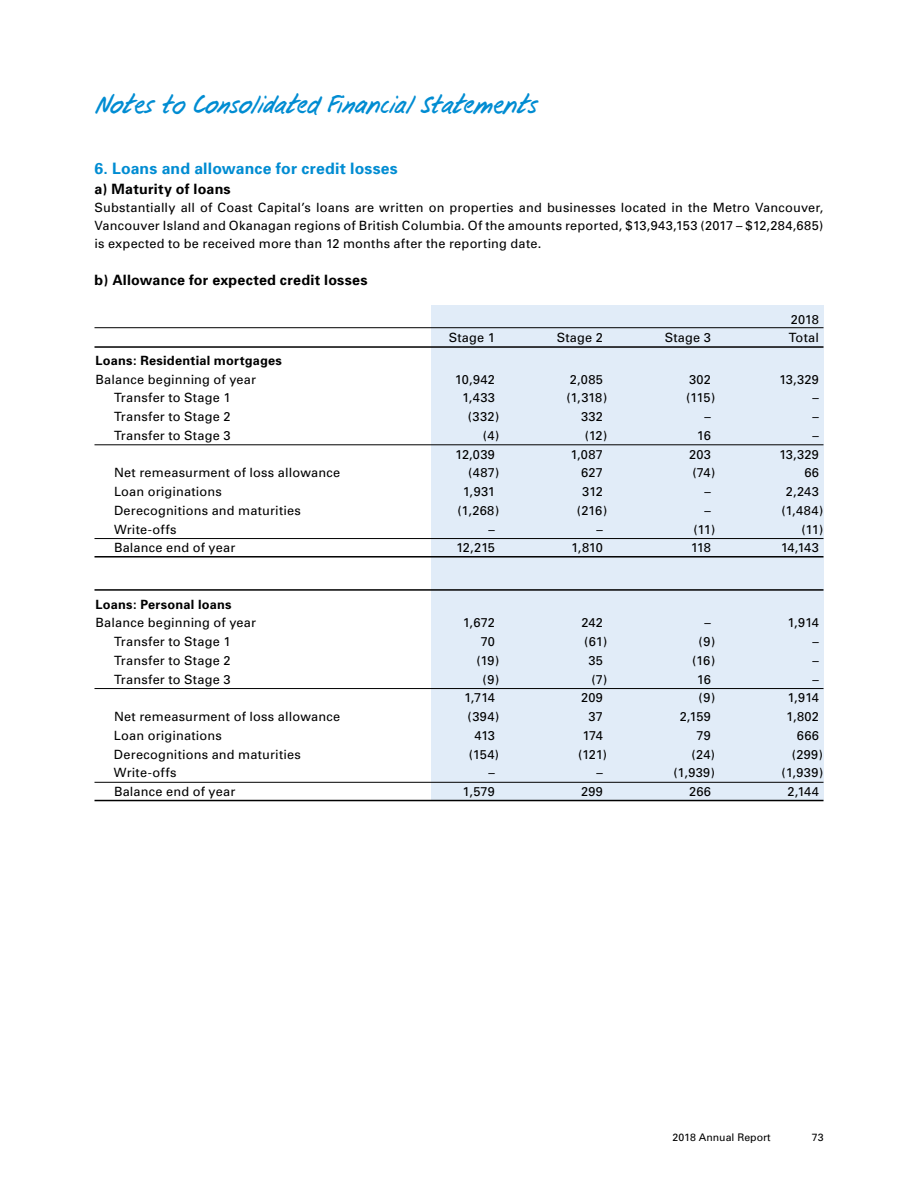
<style>
.page{position:relative;width:918px;height:1188px;background:#fff}
.page>*{position:absolute;margin:0;border:0;box-sizing:border-box;transform-origin:0 0}
.t1{font:24px "Coast User Friendly 4";letter-spacing:.015em;color:#008cd2}
.t2{font:700 15.75px "Univers";letter-spacing:.01em;color:#008cd2}
.t3{font:700 14.25px "Univers";letter-spacing:.015em;color:#000}
.t4{font:12.75px/18px "Univers";letter-spacing:.015em;color:#000;text-align:justify}
.t5{font:700 12.75px "Univers";letter-spacing:.02em;color:#000}
.t6{font:10.5px "Univers";color:#000}
</style>
<div class="page">
<div style="left:431px;top:305px;width:393px;height:496px;background:#e1ecf8"></div>
<hr style="left:94px;top:327px;width:730px;height:1px;background:#000">
<hr style="left:94px;top:346px;width:730px;height:2px;background:#000">
<hr style="left:94px;top:445px;width:730px;height:1px;background:#000">
<hr style="left:94px;top:538px;width:730px;height:1px;background:#000">
<hr style="left:94px;top:556px;width:730px;height:2px;background:#000">
<hr style="left:94px;top:589px;width:730px;height:2px;background:#000">
<hr style="left:94px;top:688px;width:730px;height:1px;background:#000">
<hr style="left:94px;top:782px;width:730px;height:1px;background:#000">
<hr style="left:94px;top:800px;width:730px;height:1px;background:#000">
<h1 class="t1" style="left:94px;top:89px;width:442px">Notes to Consolidated Financial Statements</h1>
<p class="t2" style="left:94px;top:159px;width:305px">6. Loans and allowance for credit losses</p>
<p class="t3" style="left:94px;top:180px;width:138px">a) Maturity of loans</p>
<p class="t4" style="left:94px;top:199px;width:731px">Substantially all of Coast Capital’s loans are written on properties and businesses located in the Metro Vancouver, Vancouver Island and Okanagan regions of British Columbia. Of the amounts reported, $13,943,153 (2017 – $12,284,685) is expected to be received more than 12 months after the reporting date.</p>
<p class="t3" style="left:94px;top:272px;width:275px">b) Allowance for expected credit losses</p>
<p class="t4" style="left:791px;top:310px;width:30px">2018</p>
<p class="t4" style="left:449px;top:329px;width:48px">Stage 1</p>
<p class="t4" style="left:557px;top:329px;width:48px">Stage 2</p>
<p class="t4" style="left:665px;top:329px;width:48px">Stage 3</p>
<p class="t4" style="left:789px;top:329px;width:32px">Total</p>
<p class="t5" style="left:96px;top:353px;width:188px">Loans: Residential mortgages</p>
<p class="t4" style="left:96px;top:370px;width:162px">Balance beginning of year</p>
<p class="t4" style="left:455px;top:370px;width:42px">10,942</p>
<p class="t4" style="left:570px;top:370px;width:35px">2,085</p>
<p class="t4" style="left:689px;top:370px;width:23px">302</p>
<p class="t4" style="left:779px;top:370px;width:41px">13,329</p>
<p class="t4" style="left:114px;top:389px;width:118px">Transfer to Stage 1</p>
<p class="t4" style="left:462px;top:389px;width:34px">1,433</p>
<p class="t4" style="left:567px;top:389px;width:42px">(1,318)</p>
<p class="t4" style="left:686px;top:389px;width:31px">(115)</p>
<p class="t4" style="left:813px;top:389px;width:8px">–</p>
<p class="t4" style="left:114px;top:408px;width:118px">Transfer to Stage 2</p>
<p class="t4" style="left:468px;top:408px;width:33px">(332)</p>
<p class="t4" style="left:581px;top:408px;width:23px">332</p>
<p class="t4" style="left:705px;top:408px;width:8px">–</p>
<p class="t4" style="left:813px;top:408px;width:8px">–</p>
<p class="t4" style="left:114px;top:426px;width:118px">Transfer to Stage 3</p>
<p class="t4" style="left:483px;top:426px;width:18px">(4)</p>
<p class="t4" style="left:585px;top:426px;width:24px">(12)</p>
<p class="t4" style="left:697px;top:426px;width:16px">16</p>
<p class="t4" style="left:813px;top:426px;width:8px">–</p>
<p class="t4" style="left:455px;top:445px;width:41px">12,039</p>
<p class="t4" style="left:570px;top:445px;width:34px">1,087</p>
<p class="t4" style="left:689px;top:445px;width:23px">203</p>
<p class="t4" style="left:779px;top:445px;width:41px">13,329</p>
<p class="t4" style="left:114px;top:464px;width:228px">Net remeasurment of loss allowance</p>
<p class="t4" style="left:468px;top:464px;width:33px">(487)</p>
<p class="t4" style="left:581px;top:464px;width:23px">627</p>
<p class="t4" style="left:692px;top:464px;width:24px">(74)</p>
<p class="t4" style="left:804px;top:464px;width:16px">66</p>
<p class="t4" style="left:114px;top:483px;width:109px">Loan originations</p>
<p class="t4" style="left:463px;top:483px;width:34px">1,931</p>
<p class="t4" style="left:582px;top:483px;width:22px">312</p>
<p class="t4" style="left:705px;top:483px;width:8px">–</p>
<p class="t4" style="left:786px;top:483px;width:35px">2,243</p>
<p class="t4" style="left:114px;top:501px;width:188px">Derecognitions and maturities</p>
<p class="t4" style="left:458px;top:501px;width:43px">(1,268)</p>
<p class="t4" style="left:577px;top:501px;width:32px">(216)</p>
<p class="t4" style="left:705px;top:501px;width:8px">–</p>
<p class="t4" style="left:781px;top:501px;width:43px">(1,484)</p>
<p class="t4" style="left:114px;top:520px;width:64px">Write-offs</p>
<p class="t4" style="left:489px;top:520px;width:8px">–</p>
<p class="t4" style="left:597px;top:520px;width:8px">–</p>
<p class="t4" style="left:694px;top:520px;width:23px">(11)</p>
<p class="t4" style="left:802px;top:520px;width:23px">(11)</p>
<p class="t4" style="left:114px;top:539px;width:123px">Balance end of year</p>
<p class="t4" style="left:456px;top:539px;width:40px">12,215</p>
<p class="t4" style="left:571px;top:539px;width:33px">1,810</p>
<p class="t4" style="left:691px;top:539px;width:22px">118</p>
<p class="t4" style="left:781px;top:539px;width:40px">14,143</p>
<p class="t5" style="left:96px;top:596px;width:137px">Loans: Personal loans</p>
<p class="t4" style="left:96px;top:614px;width:162px">Balance beginning of year</p>
<p class="t4" style="left:463px;top:614px;width:34px">1,672</p>
<p class="t4" style="left:582px;top:614px;width:23px">242</p>
<p class="t4" style="left:705px;top:614px;width:8px">–</p>
<p class="t4" style="left:787px;top:614px;width:33px">1,914</p>
<p class="t4" style="left:114px;top:633px;width:118px">Transfer to Stage 1</p>
<p class="t4" style="left:481px;top:633px;width:16px">70</p>
<p class="t4" style="left:584px;top:633px;width:25px">(61)</p>
<p class="t4" style="left:698px;top:633px;width:18px">(9)</p>
<p class="t4" style="left:813px;top:633px;width:8px">–</p>
<p class="t4" style="left:114px;top:651px;width:118px">Transfer to Stage 2</p>
<p class="t4" style="left:476px;top:651px;width:24px">(19)</p>
<p class="t4" style="left:588px;top:651px;width:16px">35</p>
<p class="t4" style="left:692px;top:651px;width:24px">(16)</p>
<p class="t4" style="left:813px;top:651px;width:8px">–</p>
<p class="t4" style="left:114px;top:670px;width:118px">Transfer to Stage 3</p>
<p class="t4" style="left:482px;top:670px;width:18px">(9)</p>
<p class="t4" style="left:591px;top:670px;width:17px">(7)</p>
<p class="t4" style="left:697px;top:670px;width:16px">16</p>
<p class="t4" style="left:813px;top:670px;width:8px">–</p>
<p class="t4" style="left:464px;top:689px;width:32px">1,714</p>
<p class="t4" style="left:581px;top:689px;width:23px">209</p>
<p class="t4" style="left:698px;top:689px;width:18px">(9)</p>
<p class="t4" style="left:787px;top:689px;width:33px">1,914</p>
<p class="t4" style="left:114px;top:708px;width:228px">Net remeasurment of loss allowance</p>
<p class="t4" style="left:468px;top:708px;width:33px">(394)</p>
<p class="t4" style="left:589px;top:708px;width:16px">37</p>
<p class="t4" style="left:680px;top:708px;width:33px">2,159</p>
<p class="t4" style="left:786px;top:708px;width:34px">1,802</p>
<p class="t4" style="left:114px;top:726px;width:109px">Loan originations</p>
<p class="t4" style="left:475px;top:726px;width:22px">413</p>
<p class="t4" style="left:583px;top:726px;width:22px">174</p>
<p class="t4" style="left:697px;top:726px;width:16px">79</p>
<p class="t4" style="left:797px;top:726px;width:24px">666</p>
<p class="t4" style="left:114px;top:745px;width:188px">Derecognitions and maturities</p>
<p class="t4" style="left:469px;top:745px;width:32px">(154)</p>
<p class="t4" style="left:578px;top:745px;width:31px">(121)</p>
<p class="t4" style="left:692px;top:745px;width:25px">(24)</p>
<p class="t4" style="left:792px;top:745px;width:33px">(299)</p>
<p class="t4" style="left:114px;top:764px;width:64px">Write-offs</p>
<p class="t4" style="left:489px;top:764px;width:8px">–</p>
<p class="t4" style="left:597px;top:764px;width:8px">–</p>
<p class="t4" style="left:674px;top:764px;width:43px">(1,939)</p>
<p class="t4" style="left:782px;top:764px;width:43px">(1,939)</p>
<p class="t4" style="left:114px;top:783px;width:123px">Balance end of year</p>
<p class="t4" style="left:463px;top:783px;width:34px">1,579</p>
<p class="t4" style="left:581px;top:783px;width:23px">299</p>
<p class="t4" style="left:689px;top:783px;width:23px">266</p>
<p class="t4" style="left:788px;top:783px;width:33px">2,144</p>
<p class="t6" style="left:673px;top:1131px;width:100px">2018 Annual Report</p>
<p class="t6" style="left:812px;top:1131px;width:13px">73</p>
</div>
